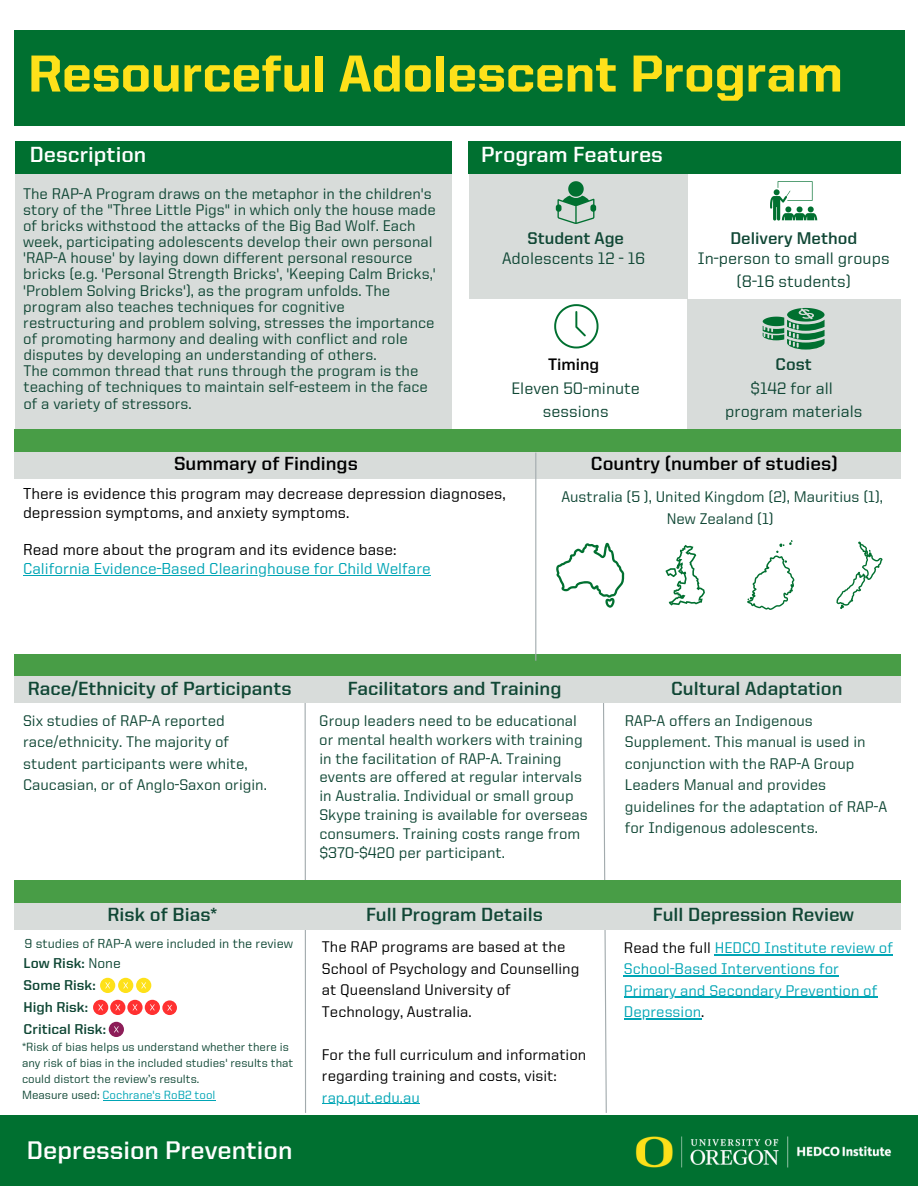
<style>
.page{position:relative;width:918px;height:1188px;background:#fff}
.page>*{position:absolute;margin:0;border:0;box-sizing:border-box;transform-origin:0 0}
.t1{font:800 52.2px "United Sans Reg";color:#fee11a}
.t2{font:700 25.5px "United Sans Reg";color:#fefefe}
.t3{font:700 22.05px "United Sans Reg";color:#fff}
.t4{font:700 19.05px "United Sans Reg";color:#104735}
.t5{font:700 19.05px "United Sans Reg";color:#000}
.t6{font:700 16.95px "United Sans Reg";color:#104735}
.t7{font:500 16.8px/23.2px "United Sans Reg";color:#104735;text-align:center}
.t8{font:700 16.8px "United Sans Reg";color:#000}
.t9{font:500 15.9px/18.8px "United Sans Reg";color:#000}
.t10{font:500 15.9px "United Sans Reg";color:#00a5b5}
.t11{font:500 15.6px/16.2px "United Sans Reg";color:#104735}
.t12{font:500 15.6px/21.5px "United Sans Reg";color:#000}
.t13{font:500 15.6px/21.3px "United Sans Reg";color:#00a5b5}
.t14{font:700 14.4px/22px "United Sans Reg";color:#104735}
.t15{font:500 13.2px "United Sans Reg";color:#104735}
.t16{font:500 12px/15.9px "United Sans Reg";color:#104735}
.s1{font-weight:500}
.s2{color:#00a5b5}
.s3{color:#000}
</style>
<div class="page">
<div style="left:15px;top:170px;width:437px;height:277px;background:#d8dcda"></div>
<hr style="left:305px;top:661px;width:1px;height:452px;background:#a2aaad">
<svg style="left:602px;top:703px;width:5px;height:410px"></svg>
<div style="left:0;top:654px;width:918px;height:23px;background:#489d46"></div>
<div style="left:687px;top:299px;width:223px;height:140px;background:#d8dcda"></div>
<div style="left:0;top:430px;width:917px;height:23px;background:#489d46"></div>
<div style="left:0;top:453px;width:917px;height:25px;background:#d8dcda"></div>
<div style="left:0;top:881px;width:918px;height:23px;background:#489d46"></div>
<div style="left:0;top:904px;width:918px;height:26px;background:#d8dcda"></div>
<div style="left:469px;top:172px;width:218px;height:127px;background:#d8dcda"></div>
<div style="left:469px;top:141px;width:435px;height:32px;background:#007030"></div>
<div style="left:0;top:677px;width:918px;height:26px;background:#d8dcda"></div>
<div style="left:902px;top:9px;width:16px;height:1119px;background:#fff"></div>
<hr style="left:322px;top:1104px;width:98px;height:1px;background:#00a5b5">
<hr style="left:23px;top:575px;width:408px;height:1px;background:#00a5b5">
<hr style="left:624px;top:997px;width:253px;height:1px;background:#00a5b5">
<hr style="left:624px;top:1018px;width:77px;height:1px;background:#00a5b5">
<div style="left:15px;top:30px;width:889px;height:96px;background:#007030"></div>
<hr style="left:535px;top:453px;width:1px;height:208px;background:#a2aaad">
<hr style="left:103px;top:1100px;width:112px;height:1px;background:#00a5b5">
<div style="left:0;top:11px;width:14px;height:1102px;background:#fff"></div>
<hr style="left:715px;top:954px;width:178px;height:1px;background:#00a5b5">
<hr style="left:624px;top:975px;width:215px;height:2px;background:#00a5b5">
<div style="left:15px;top:141px;width:437px;height:32px;background:#007030"></div>
<svg style="left:100px;top:978px;width:51px;height:15px"></svg>
<svg style="left:93px;top:1000px;width:84px;height:15px"></svg>
<svg style="left:109px;top:1022px;width:15px;height:15px"></svg>
<svg style="left:556px;top:181px;width:40px;height:43px"></svg>
<svg style="left:554px;top:304px;width:45px;height:44px"></svg>
<svg style="left:770px;top:181px;width:47px;height:40px"></svg>
<svg style="left:763px;top:308px;width:62px;height:42px"></svg>
<svg style="left:556px;top:543px;width:68px;height:65px"></svg>
<svg style="left:666px;top:545px;width:39px;height:61px"></svg>
<svg style="left:747px;top:540px;width:47px;height:70px"></svg>
<svg style="left:836px;top:542px;width:47px;height:67px"></svg>
<div style="left:0;top:1116px;width:918px;height:70px;background:#007030"></div>
<img style="left:635px;top:1136px;width:257px;height:32px">
<h1 class="t1" style="left:28px;top:52px;width:816px">Resourceful Adolescent Program</h1>
<p class="t3" style="left:30px;top:145px;width:118px">Description</p>
<p class="t11" style="left:23px;top:187px;width:414px">The RAP-A Program draws on the metaphor in the children's story of the "Three Little Pigs" in which only the house made of bricks withstood the attacks of the Big Bad Wolf. Each week, participating adolescents develop their own personal 'RAP-A house' by laying down different personal resource bricks (e.g. 'Personal Strength Bricks', 'Keeping Calm Bricks,' 'Problem Solving Bricks'), as the program unfolds. The program also teaches techniques for cognitive restructuring and problem solving, stresses the importance of promoting harmony and dealing with conflict and role disputes by developing an understanding of others.<br>The common thread that runs through the program is the teaching of techniques to maintain self-esteem in the face of a variety of stressors.</p>
<p class="t3" style="left:481px;top:145px;width:183px">Program Features</p>
<p class="t6" style="left:527px;top:231px;width:98px">Student Age</p>
<p class="t7" style="left:502px;top:248px;width:145px">Adolescents 12 - 16</p>
<p class="t8" style="left:548px;top:357px;width:53px">Timing</p>
<p class="t7" style="left:511px;top:378px;width:130px">Eleven 50-minute sessions</p>
<p class="t6" style="left:730px;top:231px;width:128px">Delivery Method</p>
<p class="t7" style="left:698px;top:248px;width:193px">In-person to small groups (8-16 students)</p>
<p class="t6" style="left:776px;top:357px;width:38px">Cost</p>
<p class="t7" style="left:725px;top:378px;width:139px">$142 for all program materials</p>
<p class="t5" style="left:174px;top:455px;width:185px">Summary of Findings</p>
<p class="t9" style="left:23px;top:485px;width:484px">There is evidence this program may decrease depression diagnoses, depression symptoms, and anxiety symptoms.</p>
<p class="t9" style="left:23px;top:542px;width:375px">Read more about the program and its evidence base:</p>
<p class="t10" style="left:23px;top:562px;width:409px">California Evidence-Based Clearinghouse for Child Welfare</p>
<p class="t5" style="left:591px;top:455px;width:248px">Country (number of studies)</p>
<p class="t11" style="left:561px;top:490px;width:323px">Australia (5 ), United Kingdom (2), Mauritius (1),</p>
<p class="t11" style="left:667px;top:511px;width:108px">New Zealand (1)</p>
<p class="t4" style="left:28px;top:680px;width:265px">Race/Ethnicity of Participants</p>
<p class="t11" style="left:23px;top:711px;width:245px;line-height:21.5px">Six studies of RAP-A reported race/ethnicity. The majority of student participants were white, Caucasian, or of Anglo-Saxon origin.</p>
<p class="t4" style="left:107px;top:906px;width:111px">Risk of Bias*</p>
<p class="t15" style="left:25px;top:938px;width:270px">9 studies of RAP-A were included in the review</p>
<p class="t14" style="left:24px;top:953px;width:99px">Low Risk: <span class="s1">None<br></span>Some Risk:<br>High Risk:<br>Critical Risk:</p>
<p class="t16" style="left:22px;top:1040px;width:273px">*Risk of bias helps us understand whether there is any risk of bias in the included studies' results that could distort the review’s results.<br>Measure used: <span class="s2">Cochrane's RoB2 tool</span></p>
<p class="t2" style="left:27px;top:1139px;width:267px">Depression Prevention</p>
<p class="t4" style="left:348px;top:680px;width:215px">Facilitators and Training</p>
<p class="t11" style="left:319px;top:712px;width:270px;line-height:18.9px">Group leaders need to be educational or mental health workers with training in the facilitation of RAP-A. Training events are offered at regular intervals in Australia. Individual or small group Skype training is available for overseas consumers. Training costs range from $370-$420 per participant.</p>
<p class="t4" style="left:366px;top:906px;width:178px">Full Program Details</p>
<p class="t12" style="left:322px;top:937px;width:245px">The RAP programs are based at the</p>
<p class="t12" style="left:322px;top:959px;width:259px">School of Psychology and Counselling</p>
<p class="t12" style="left:322px;top:980px;width:190px">at Queensland University of</p>
<p class="t12" style="left:322px;top:1002px;width:151px">Technology, Australia.</p>
<p class="t12" style="left:322px;top:1045px;width:266px">For the full curriculum and information regarding training and costs, visit:</p>
<p class="t13" style="left:322px;top:1088px;width:99px">rap.qut.edu.au</p>
<p class="t4" style="left:671px;top:680px;width:173px">Cultural Adaptation</p>
<p class="t11" style="left:625px;top:711px;width:264px;line-height:21.5px">RAP-A offers an Indigenous<br>Supplement. This manual is used in conjunction with the RAP-A Group<br>Leaders Manual and provides guidelines for the adaptation of RAP-A for Indigenous adolescents.</p>
<p class="t4" style="left:653px;top:906px;width:203px">Full Depression Review</p>
<p class="t13" style="left:624px;top:938px;width:271px"><span class="s3">Read the full</span> HEDCO Institute review of<br>School-Based Interventions for<br>Primary and Secondary Prevention of<br>Depression<span class="s3">.</span></p>
</div>
